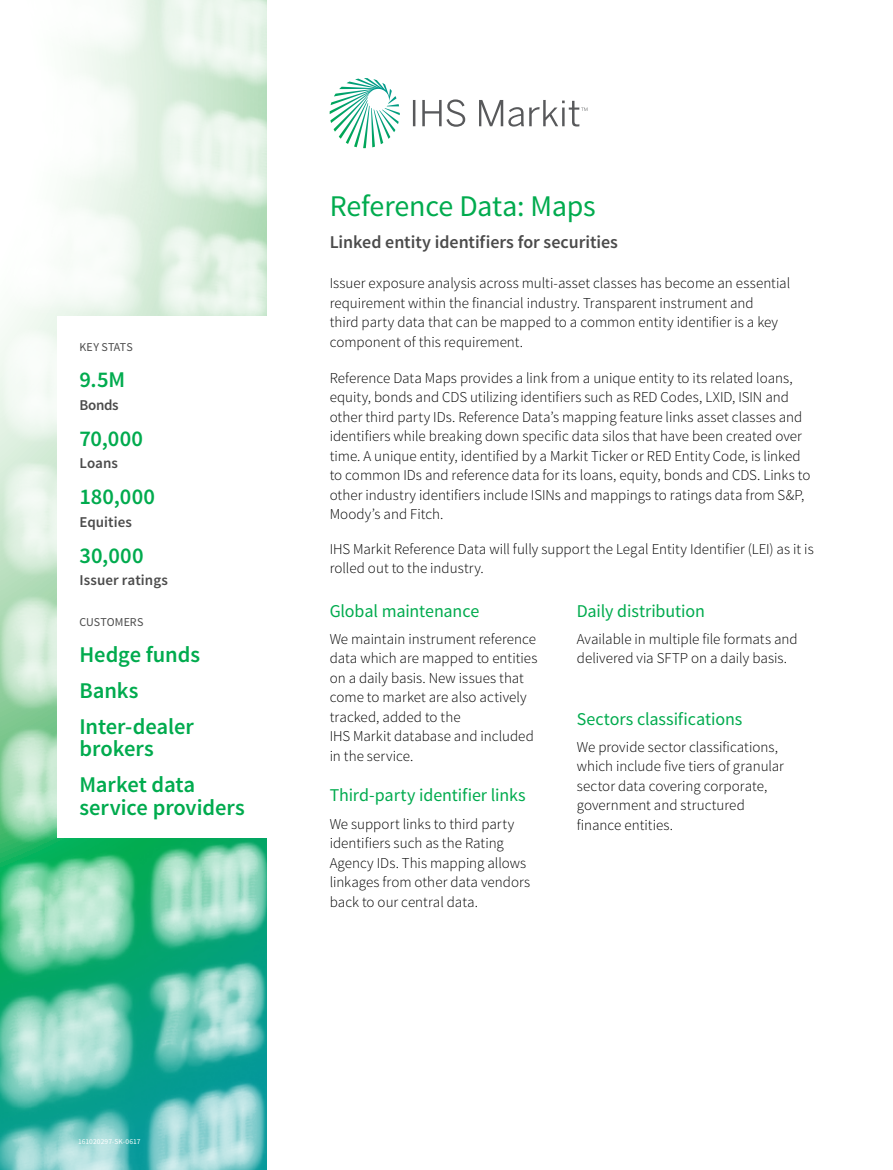
<style>
.page{position:relative;width:893px;height:1170px;background:#fff}
.page>*{position:absolute;margin:0;border:0;box-sizing:border-box;transform-origin:0 0}
.t1{font:30px "Source Sans Pro";letter-spacing:-.01em;color:#00ab4e}
.t2{font:600 22.5px/36px "Source Sans Pro";letter-spacing:-.005em;color:#00ab4e}
.t3{font:18px "Source Sans Pro";letter-spacing:-.01em;color:#00ab4e}
.t4{font:600 18px "Source Sans Pro";letter-spacing:-.005em;color:#4b4b4b}
.t5{font:300 15px/19.5px "Source Sans Pro";color:#000}
.t6{font:600 15px "Source Sans Pro";letter-spacing:.005em;color:#4b4b4b}
.t7{font:12px "Source Sans Pro";letter-spacing:.01em;color:#4b4b4b}
.t8{font:7.5px "Source Sans Pro";letter-spacing:.01em;color:#fff}
</style>
<div class="page">
<svg style="left:0;top:0;width:267px;height:1169px"></svg>
<svg style="left:330px;top:78px;width:70px;height:70px"></svg>
<svg style="left:413px;top:100px;width:2px;height:26px"></svg>
<svg style="left:422px;top:99px;width:43px;height:28px"></svg>
<svg style="left:479px;top:100px;width:108px;height:27px"></svg>
<div style="left:57px;top:315px;width:211px;height:522px;background:#fff"></div>
<p class="t7" style="left:80px;top:340px;width:55px">KEY STATS</p>
<h2 class="t2" style="left:80px;top:362px;width:47px">9.5M</h2>
<p class="t6" style="left:80px;top:395px;width:41px">Bonds</p>
<h2 class="t2" style="left:80px;top:421px;width:65px">70,000</h2>
<p class="t6" style="left:80px;top:454px;width:40px">Loans</p>
<h2 class="t2" style="left:80px;top:479px;width:77px">180,000</h2>
<p class="t6" style="left:80px;top:512px;width:54px">Equities</p>
<h2 class="t2" style="left:80px;top:538px;width:66px">30,000</h2>
<p class="t6" style="left:80px;top:571px;width:90px">Issuer ratings</p>
<p class="t7" style="left:80px;top:614px;width:65px">CUSTOMERS</p>
<h2 class="t2" style="left:80px;top:637px;width:122px">Hedge funds<br>Banks<br>Inter-dealer</h2>
<h2 class="t2" style="left:80px;top:731px;width:117px">brokers<br>Market data</h2>
<h2 class="t2" style="left:80px;top:790px;width:167px">service providers</h2>
<h1 class="t1" style="left:330px;top:187px;width:268px">Reference Data: Maps</h1>
<p class="t4" style="left:330px;top:230px;width:290px">Linked entity identifiers for securities</p>
<p class="t5" style="left:330px;top:273px;width:462px">Issuer exposure analysis across multi-asset classes has become an essential requirement within the financial industry. Transparent instrument and<br>third party data that can be mapped to a common entity identifier is a key component of this requirement.</p>
<p class="t5" style="left:330px;top:368px;width:482px">Reference Data Maps provides a link from a unique entity to its related loans, equity, bonds and CDS utilizing identifiers such as RED Codes, LXID, ISIN and other third party IDs. Reference Data’s mapping feature links asset classes and identifiers while breaking down specific data silos that have been created over time. A unique entity, identified by a Markit Ticker or RED Entity Code, is linked to common IDs and reference data for its loans, equity, bonds and CDS. Links to other industry identifiers include ISINs and mappings to ratings data from S&amp;P, Moody’s and Fitch.</p>
<p class="t5" style="left:330px;top:539px;width:486px">IHS Markit Reference Data will fully support the Legal Entity Identifier (LEI) as it is rolled out to the industry.</p>
<p class="t3" style="left:330px;top:599px;width:151px">Global maintenance</p>
<p class="t5" style="left:330px;top:629px;width:209px">We maintain instrument reference data which are mapped to entities on a daily basis. New issues that come to market are also actively tracked, added to the<br>IHS Markit database and included in the service.</p>
<p class="t3" style="left:330px;top:784px;width:198px">Third-party identifier links</p>
<p class="t5" style="left:330px;top:813px;width:202px">We support links to third party identifiers such as the Rating<br>Agency IDs. This mapping allows linkages from other data vendors back to our central data.</p>
<p class="t3" style="left:577px;top:599px;width:130px">Daily distribution</p>
<p class="t5" style="left:577px;top:629px;width:222px">Available in multiple file formats and delivered via SFTP on a daily basis.</p>
<p class="t3" style="left:577px;top:707px;width:167px">Sectors classifications</p>
<p class="t5" style="left:577px;top:737px;width:209px">We provide sector classifications, which include five tiers of granular sector data covering corporate, government and structured finance entities.</p>
<p class="t8" style="left:78px;top:1136px;width:64px">161020297-SK-0617</p>
</div>
